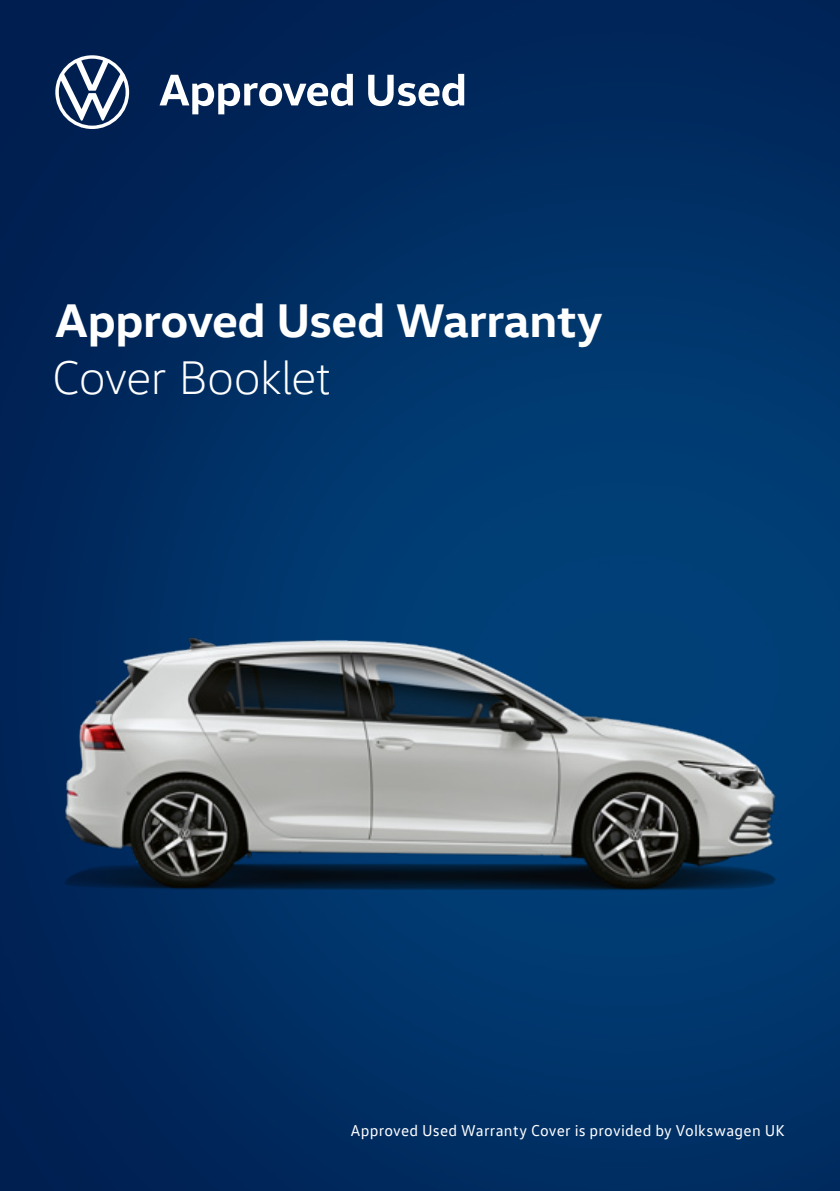
<style>
.page{position:relative;width:840px;height:1191px;background:#fff}
.page>*{position:absolute;margin:0;border:0;box-sizing:border-box;transform-origin:0 0}
.t1{font:700 48px "VW Head";letter-spacing:-.01em;color:#fff}
.t2{font:300 48px "VW Head";letter-spacing:-.015em;color:#fff}
.t3{font:16px "VW Text";letter-spacing:.015em;color:#fff}
</style>
<div class="page">
<img style="left:0;top:0;width:839px;height:1191px">
<img style="left:23px;top:441px;width:792px;height:531px">
<svg style="left:55px;top:55px;width:74px;height:74px"></svg>
<svg style="left:159px;top:74px;width:193px;height:40px"></svg>
<svg style="left:368px;top:74px;width:96px;height:32px"></svg>
<h1 class="t1" style="left:56px;top:289px;width:548px">Approved Used Warranty</h1>
<h1 class="t2" style="left:52px;top:350px;width:280px">Cover Booklet</h1>
<p class="t3" style="left:350px;top:1120px;width:435px">Approved Used Warranty Cover is provided by Volkswagen UK</p>
</div>
